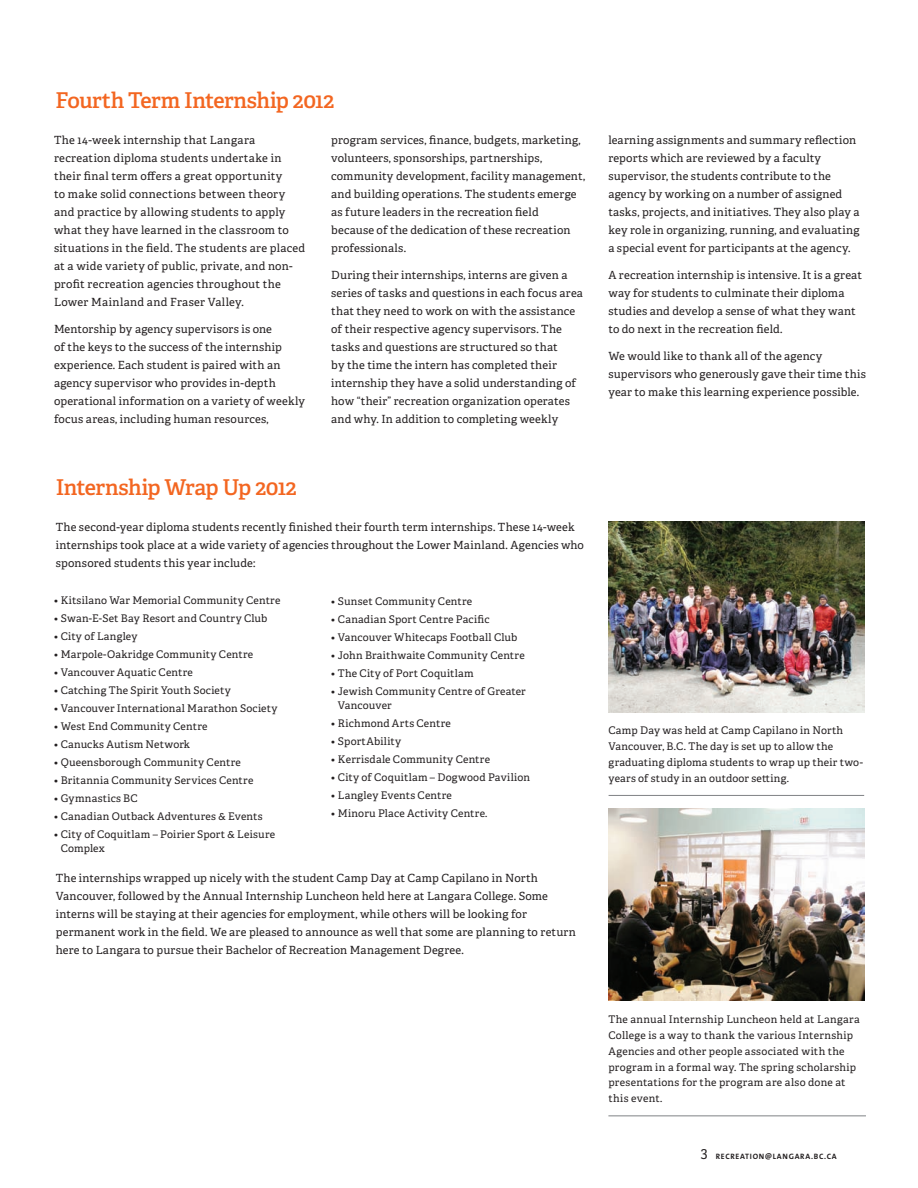
<style>
.page{position:relative;width:918px;height:1188px;background:#fff}
.page>*{position:absolute;margin:0;border:0;box-sizing:border-box;transform-origin:0 0}
.t1{font:600 21.75px "Adelle";letter-spacing:-.025em;color:#f36621}
.t2{font:11.25px/18px "Adelle";letter-spacing:.02em;color:#231f20}
.t3{font:10.5px/15.8px "Adelle";letter-spacing:.02em;color:#231f20}
.t4{font:700 7.8px "The Sans Os F";letter-spacing:.09em;color:#231f20}
.s1{font-family:"Adelle";font-weight:400;font-size:13.5px}
</style>
<div class="page">
<img style="left:608px;top:521px;width:256px;height:192px">
<hr style="left:609px;top:795px;width:255px;height:1px;background:#808285">
<img style="left:608px;top:808px;width:256px;height:192px">
<hr style="left:608px;top:1116px;width:258px;height:1px;background:#808285">
<h1 class="t1" style="left:56px;top:87px;width:280px">Fourth Term Internship 2012</h1>
<p class="t2" style="left:54px;top:131px;width:253px">The 14-week internship that Langara recreation diploma students undertake in their final term offers a great opportunity<br>to make solid connections between theory and practice by allowing students to apply what they have learned in the classroom to situations in the field. The students are placed at a wide variety of public, private, and non&shy;profit recreation agencies throughout the Lower Mainland and Fraser Valley.</p>
<p class="t2" style="left:54px;top:320px;width:253px">Mentorship by agency supervisors is one<br>of the keys to the success of the internship experience. Each student is paired with an agency supervisor who provides in-depth operational information on a variety of weekly focus areas, including human resources,</p>
<p class="t2" style="left:331px;top:131px;width:255px">program services, finance, budgets, marketing, volunteers, sponsorships, partnerships, community development, facility management, and building operations. The students emerge as future leaders in the recreation field<br>because of the dedication of these recreation professionals.</p>
<p class="t2" style="left:331px;top:266px;width:253px">During their internships, interns are given a series of tasks and questions in each focus area that they need to work on with the assistance of their respective agency supervisors. The tasks and questions are structured so that<br>by the time the intern has completed their internship they have a solid understanding of how “their” recreation organization operates and why. In addition to completing weekly</p>
<h1 class="t1" style="left:56px;top:474px;width:242px">Internship Wrap Up 2012</h1>
<p class="t2" style="left:56px;top:518px;width:530px">The second-year diploma students recently finished their fourth term internships. These 14-week internships took place at a wide variety of agencies throughout the Lower Mainland. Agencies who sponsored students this year include:</p>
<p class="t3" style="left:54px;top:593px;width:228px">• Kitsilano War Memorial Community Centre</p>
<p class="t3" style="left:54px;top:611px;width:215px">• Swan-E-Set Bay Resort and Country Club</p>
<p class="t3" style="left:54px;top:629px;width:85px">• City of Langley</p>
<p class="t3" style="left:54px;top:647px;width:201px">• Marpole-Oakridge Community Centre</p>
<p class="t3" style="left:54px;top:665px;width:140px">• Vancouver Aquatic Centre</p>
<p class="t3" style="left:54px;top:683px;width:178px">• Catching The Spirit Youth Society</p>
<p class="t3" style="left:54px;top:701px;width:225px">• Vancouver International Marathon Society</p>
<p class="t3" style="left:54px;top:719px;width:155px">• West End Community Centre</p>
<p class="t3" style="left:54px;top:737px;width:138px">• Canucks Autism Network</p>
<p class="t3" style="left:54px;top:755px;width:188px">• Queensborough Community Centre</p>
<p class="t3" style="left:54px;top:773px;width:201px">• Britannia Community Services Centre</p>
<p class="t3" style="left:54px;top:791px;width:85px">• Gymnastics BC</p>
<p class="t3" style="left:54px;top:809px;width:210px">• Canadian Outback Adventures &amp; Events</p>
<p class="t3" style="left:61px;top:828px;width:216px;line-height:13.5px;text-indent:-7px">• City of Coquitlam – Poirier Sport &amp; Leisure<br>Complex</p>
<p class="t3" style="left:331px;top:594px;width:143px">• Sunset Community Centre</p>
<p class="t3" style="left:331px;top:612px;width:160px">• Canadian Sport Centre Pacific</p>
<p class="t3" style="left:331px;top:630px;width:188px">• Vancouver Whitecaps Football Club</p>
<p class="t3" style="left:331px;top:648px;width:195px">• John Braithwaite Community Centre</p>
<p class="t3" style="left:331px;top:666px;width:144px">• The City of Port Coquitlam</p>
<p class="t3" style="left:338px;top:685px;width:189px;line-height:13.5px;text-indent:-7px">• Jewish Community Centre of Greater<br>Vancouver</p>
<p class="t3" style="left:331px;top:715px;width:121px">• Richmond Arts Centre</p>
<p class="t3" style="left:331px;top:733px;width:72px">• SportAbility</p>
<p class="t3" style="left:331px;top:751px;width:160px">• Kerrisdale Community Centre</p>
<p class="t3" style="left:331px;top:769px;width:200px">• City of Coquitlam – Dogwood Pavilion</p>
<p class="t3" style="left:331px;top:787px;width:122px">• Langley Events Centre</p>
<p class="t3" style="left:331px;top:805px;width:158px">• Minoru Place Activity Centre.</p>
<p class="t2" style="left:56px;top:869px;width:522px">The internships wrapped up nicely with the student Camp Day at Camp Capilano in North Vancouver, followed by the Annual Internship Luncheon held here at Langara College. Some interns will be staying at their agencies for employment, while others will be looking for permanent work in the field. We are pleased to announce as well that some are planning to return here to Langara to pursue their Bachelor of Recreation Management Degree.</p>
<p class="t2" style="left:608px;top:131px;width:253px">learning assignments and summary reflection reports which are reviewed by a faculty supervisor, the students contribute to the agency by working on a number of assigned tasks, projects, and initiatives. They also play a key role in organizing, running, and evaluating a special event for participants at the agency.</p>
<p class="t2" style="left:608px;top:266px;width:255px">A recreation internship is intensive. It is a great way for students to culminate their diploma studies and develop a sense of what they want to do next in the recreation field.</p>
<p class="t2" style="left:608px;top:347px;width:259px">We would like to thank all of the agency supervisors who generously gave their time this year to make this learning experience possible.</p>
<p class="t3" style="left:609px;top:723px;width:256px">Camp Day was held at Camp Capilano in North Vancouver, B.C. The day is set up to allow the graduating diploma students to wrap up their two&shy;years of study in an outdoor setting.</p>
<p class="t3" style="left:608px;top:1012px;width:253px">The annual Internship Luncheon held at Langara College is a way to thank the various Internship Agencies and other people associated with the program in a formal way. The spring scholarship presentations for the program are also done at this event.</p>
<p class="t4" style="left:701px;top:1152px;width:137px"><span class="s1">3</span> RECREATION@LANGARA.BC.CA</p>
</div>
